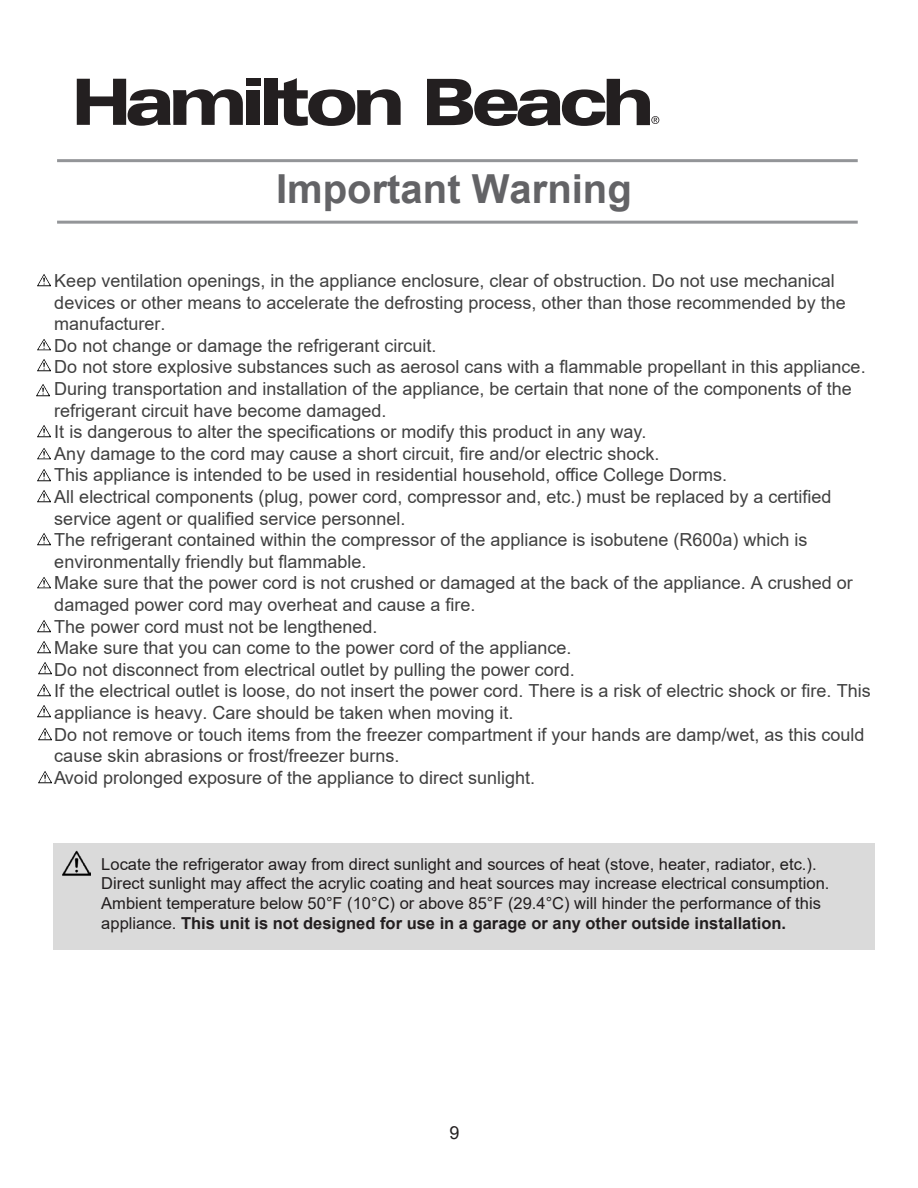
<style>
.page{position:relative;width:918px;height:1188px;background:#fff}
.page>*{position:absolute;margin:0;border:0;box-sizing:border-box;transform-origin:0 0}
.t1{font:700 40.05px "Arial";color:#636366}
.t2{font:18px/21.6px "Arial";color:#404040}
.t3{font:18px "Arial";color:#231f20}
.t4{font:16.5px/19.8px "Arial";color:#221e1f}
.s1{font-style:inherit}
.s2{font-weight:700}
</style>
<div class="page">
<div style="left:53px;top:843px;width:822px;height:106px;background:#dadada"></div>
<svg style="left:37px;top:274px;width:13px;height:13px"></svg>
<svg style="left:38px;top:339px;width:12px;height:12px"></svg>
<svg style="left:38px;top:359px;width:12px;height:13px"></svg>
<svg style="left:36px;top:384px;width:13px;height:12px"></svg>
<svg style="left:38px;top:425px;width:12px;height:13px"></svg>
<svg style="left:38px;top:469px;width:12px;height:13px"></svg>
<svg style="left:38px;top:490px;width:12px;height:13px"></svg>
<svg style="left:38px;top:533px;width:12px;height:13px"></svg>
<svg style="left:38px;top:577px;width:12px;height:12px"></svg>
<svg style="left:37px;top:630px;width:14px;height:3px"></svg>
<svg style="left:38px;top:620px;width:12px;height:12px"></svg>
<svg style="left:38px;top:641px;width:12px;height:13px"></svg>
<svg style="left:38px;top:662px;width:13px;height:13px"></svg>
<svg style="left:38px;top:705px;width:12px;height:13px"></svg>
<hr style="left:57px;top:221px;width:801px;height:3px;background:#939598">
<svg style="left:37px;top:448px;width:13px;height:12px"></svg>
<img style="left:63px;top:849px;width:28px;height:28px">
<hr style="left:57px;top:159px;width:801px;height:3px;background:#939598">
<svg style="left:38px;top:684px;width:12px;height:13px"></svg>
<svg style="left:38px;top:728px;width:13px;height:12px"></svg>
<svg style="left:38px;top:771px;width:13px;height:13px"></svg>
<svg style="left:77px;top:79px;width:166px;height:47px"></svg>
<div style="left:247px;top:90px;width:13px;height:35px;background:#231f20"></div>
<div style="left:246px;top:79px;width:14px;height:7px;background:#231f20"></div>
<div style="left:264px;top:79px;width:13px;height:46px;background:#231f20"></div>
<svg style="left:276px;top:78px;width:125px;height:48px"></svg>
<svg style="left:427px;top:79px;width:232px;height:47px"></svg>
<h1 class="t1" style="left:276px;top:161px;width:357px">Important Warning</h1>
<p class="t2" style="left:54px;top:270px;width:818px">Keep ventilation openings, in the appliance enclosure<span class="s1">,</span> clear of obstruction. Do not use mechanical devices or other means to accelerate the defrosting process, other than those recommended by the manufacturer.<br>Do not change or damage the refrigerant circuit.<br>Do not store explosive substances such as aerosol cans with a flammable propellant in this appliance.<br>During transportation and installation of the appliance, be certain that none of the components of the refrigerant circuit have become damaged.<br>It is dangerous to alter the specifications or modify this product in any way.<br>Any damage to the cord may cause a short circuit, fire and/or electric shock.<br>This appliance is intended to be used in residential household, office College Dorms.<br>All electrical components (plug, power cord, compressor and, etc.) must be replaced by a certified service agent or qualified service personnel.<br>The refrigerant contained within the compressor of the appliance is isobutene (R600a) which is environmentally friendly but flammable.<br>Make sure that the power cord is not crushed or damaged at the back of the appliance. A crushed or damaged power cord may overheat and cause a fire.<br>The power cord must not be lengthened.<br>Make sure that you can come to the power cord of the appliance.<br>Do not disconnect from electrical outlet by pulling the power cord.<br>If the electrical outlet is loose, do not insert the power cord. There is a risk of electric shock or fire. This appliance is heavy. Care should be taken when moving it.<br>Do not remove or touch items from the freezer compartment if your hands are damp/wet, as this could cause skin abrasions or frost/freezer burns.<br>Avoid prolonged exposure of the appliance to direct sunlight.</p>
<p class="t4" style="left:101px;top:854px;width:730px">Locate the refrigerator away from direct sunlight and sources of heat (stove, heater, radiator, etc.).<br>Direct sunlight may affect the acrylic coating and heat sources may increase electrical consumption.<br>Ambient temperature below 50°F (10°C) or above 85°F (29.4°C) will hinder the performance of this appliance. <span class="s2">This unit is not designed for use in a garage or any other outside installation.</span></p>
<p class="t3" style="left:450px;top:1120px;width:12px">9</p>
</div>
